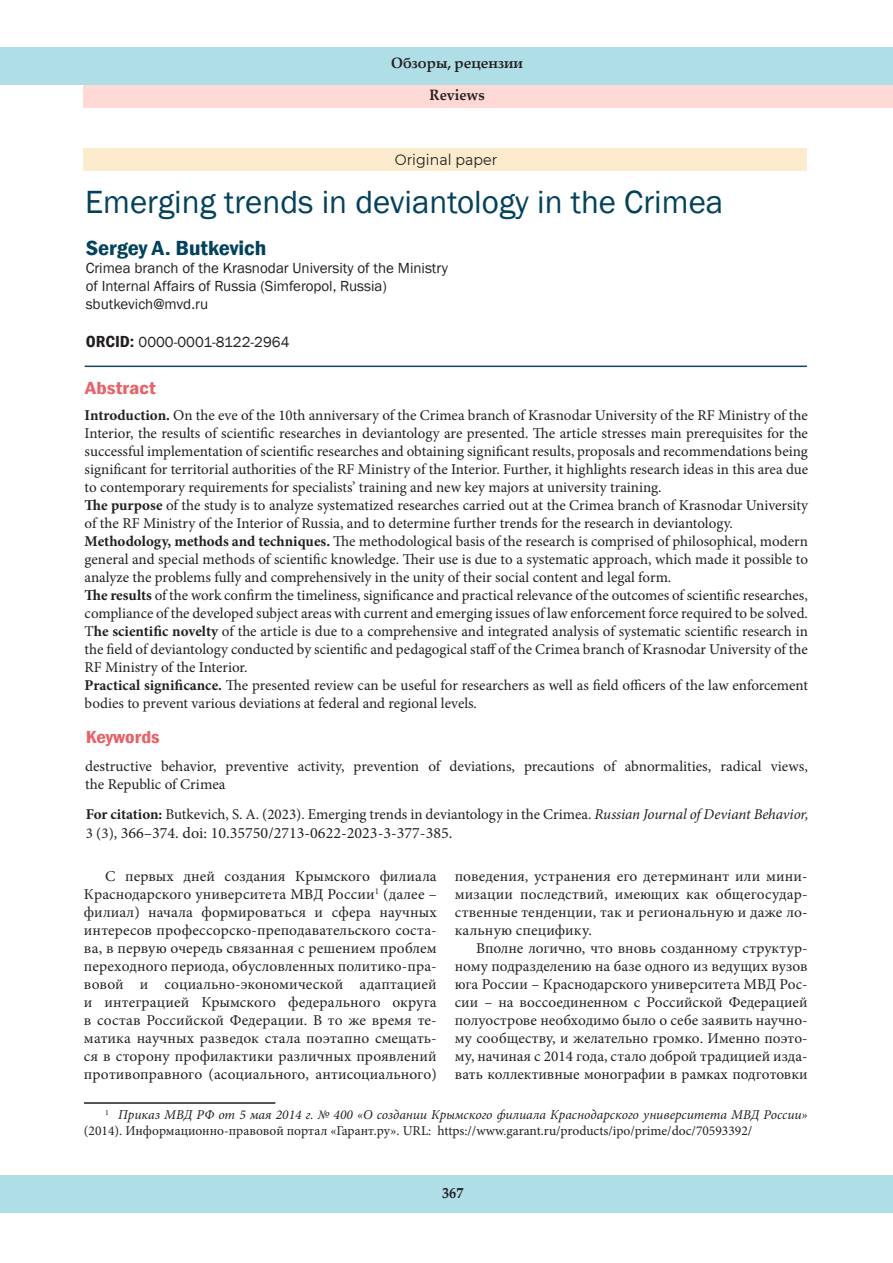
<style>
.page{position:relative;width:893px;height:1263px;background:#fff}
.page>*{position:absolute;margin:0;border:0;box-sizing:border-box;transform-origin:0 0}
.t1{font:33px "Franklin Gothic";color:#01425e}
.t2{font:600 condensed 21px "Franklin Gothic";color:#01425e;scale:1.15 1}
.t3{font:600 condensed 18px "Franklin Gothic";color:#eb6065;scale:1.2 1}
.t4{font:600 condensed 18px "Franklin Gothic";color:#eb6065;scale:1.15 1}
.t5{font:15.75px "Minion Pro";color:#231f20}
.Текст_статьи{font:15px/18px "Minion Pro";color:#231f20;text-align:justify}
.t6{font:15px "Franklin Gothic";color:#231f20}
.t7{font:700 15px "Palatino Linotype";color:#231f20;scale:.95 1}
.t8{font:15px "Montserrat";color:#231f20;scale:.95 1}
.текст_сноски{font:13.5px/16.2px "Minion Pro";color:#231f20}
.s1{font-weight:600;font-stretch:condensed;font-size:16.5px}
.s2{font-weight:700}
.s3{font-style:italic}
.s4{font-size:15px}
</style>
<div class="page">
<div style="left:0;top:48px;width:893px;height:37px;background:#afdee6"></div>
<div style="left:0;top:1175px;width:893px;height:38px;background:#afdee6"></div>
<div style="left:84px;top:149px;width:723px;height:22px;background:#fdebcd"></div>
<hr style="left:85px;top:366px;width:722px;height:1px;background:#14435d">
<hr style="left:84px;top:1102px;width:191px;height:2px;background:#231f20">
<div style="left:83px;top:86px;width:810px;height:22px;background:#ffd9d5"></div>
<p class="t7" style="left:391px;top:52px;width:140px">Обзоры, рецензии</p>
<p class="t7" style="left:429px;top:84px;width:60px">Reviews</p>
<p class="t8" style="left:395px;top:149px;width:110px">Original paper</p>
<p class="t1" style="left:85px;top:182px;width:640px">Emerging trends in deviantology in the Crimea</p>
<p class="t2" style="left:86px;top:234px;width:159px">Sergey A. Butkevich</p>
<p class="t6" style="left:86px;top:259px;width:364px">Crimea branch of the Krasnodar University of the Ministry</p>
<p class="t6" style="left:86px;top:277px;width:303px">of Internal Affairs of Russia (Simferopol, Russia)</p>
<p class="t6" style="left:86px;top:295px;width:124px">sbutkevich@mvd.ru</p>
<p class="t6" style="left:86px;top:333px;width:205px"><span class="s1">ORCID:</span> 0000-0001-8122-2964</p>
<p class="t3" style="left:85px;top:376px;width:60px">Abstract</p>
<p class="Текст_статьи" style="left:85px;top:406px;width:725px"><span class="s2">Introduction.</span> On the eve of the 10th anniversary of the Crimea branch of Krasnodar University of the RF Ministry of the Interior, the results of scientific researches in deviantology are presented. The article stresses main prerequisites for the successful implementation of scientific researches and obtaining significant results, proposals and recommendations being significant for territorial authorities of the RF Ministry of the Interior. Further, it highlights research ideas in this area due to contemporary requirements for specialists’ training and new key majors at university training.</p>
<p class="Текст_статьи" style="left:85px;top:496px;width:725px"><span class="s2">The purpose</span> of the study is to analyze systematized researches carried out at the Crimea branch of Krasnodar University of the RF Ministry of the Interior of Russia, and to determine further trends for the research in deviantology.</p>
<p class="Текст_статьи" style="left:85px;top:532px;width:725px"><span class="s2">Methodology, methods and techniques.</span> The methodological basis of the research is comprised of philosophical, modern general and special methods of scientific knowledge. Their use is due to a systematic approach, which made it possible to analyze the problems fully and comprehensively in the unity of their social content and legal form.</p>
<p class="Текст_статьи" style="left:85px;top:586px;width:725px"><span class="s2">The results</span> of the work confirm the timeliness, significance and practical relevance of the outcomes of scientific researches, compliance of the developed subject areas with current and emerging issues of law enforcement force required to be solved.</p>
<p class="Текст_статьи" style="left:85px;top:622px;width:725px">T<span class="s2">he scientific novelty</span> of the article is due to a comprehensive and integrated analysis of systematic scientific research in the field of deviantology conducted by scientific and pedagogical staff of the Crimea branch of Krasnodar University of the RF Ministry of the Interior.</p>
<p class="Текст_статьи" style="left:85px;top:676px;width:725px"><span class="s2">Practical significance.</span> The presented review can be useful for researchers as well as field officers of the law enforcement bodies to prevent various deviations at federal and regional levels.</p>
<p class="t4" style="left:86px;top:724px;width:66px">Keywords</p>
<p class="Текст_статьи" style="left:85px;top:757px;width:724px">destructive behavior, preventive activity, prevention of deviations, precautions of abnormalities, radical views, the Republic of Crimea</p>
<p class="Текст_статьи" style="left:86px;top:805px;width:724px"><span class="s2">For citation:</span> Butkevich, S. A. (2023). Emerging trends in deviantology in the Crimea. <span class="s3">Russian Journal of Deviant Behavior,</span></p>
<p class="t5" style="left:86px;top:822px;width:368px"><span class="s4">3 (3),</span> 366–374. doi: 10.35750/2713-0622-2023-3-377-385.</p>
<p class="Текст_статьи" style="left:84px;top:867px;width:354px;text-indent:21px">С первых дней создания Крымского филиала Краснодарского университета МВД России<sup>1</sup> (далее – филиал) начала формироваться и сфера научных интересов профессорско-преподавательского соста&shy;ва, в первую очередь связанная с решением проблем переходного периода, обусловленных политико-пра&shy;вовой и социально-экономической адаптацией и интеграцией Крымского федерального округа в состав Российской Федерации. В то же время те&shy;матика научных разведок стала поэтапно смещать&shy;ся в сторону профилактики различных проявлений противоправного (асоциального, антисоциального)</p>
<p class="текст_сноски" style="left:84px;top:1107px;width:725px;text-indent:21px"><sup>1</sup> <span class="s3">Приказ МВД РФ от 5 мая 2014 г. № 400 «О создании Крымского филиала Краснодарского университета МВД России» </span>(2014). Информационно-правовой портал «Гарант.ру». URL: https://www.garant.ru/products/ipo/prime/doc/70593392/</p>
<p class="Текст_статьи" style="left:455px;top:867px;width:354px">поведения, устранения его детерминант или мини&shy;мизации последствий, имеющих как общегосудар&shy;ственные тенденции, так и региональную и даже ло&shy;кальную специфику.</p>
<p class="Текст_статьи" style="left:455px;top:939px;width:354px;text-indent:21px">Вполне логично, что вновь созданному структур&shy;ному подразделению на базе одного из ведущих вузов юга России – Краснодарского университета МВД Рос&shy;сии – на воссоединенном с Российской Федерацией полуострове необходимо было о себе заявить научно&shy;му сообществу, и желательно громко. Именно поэто&shy;му, начиная с 2014 года, стало доброй традицией изда&shy;вать коллективные монографии в рамках подготовки</p>
<p class="t7" style="left:442px;top:1182px;width:24px">367</p>
</div>
